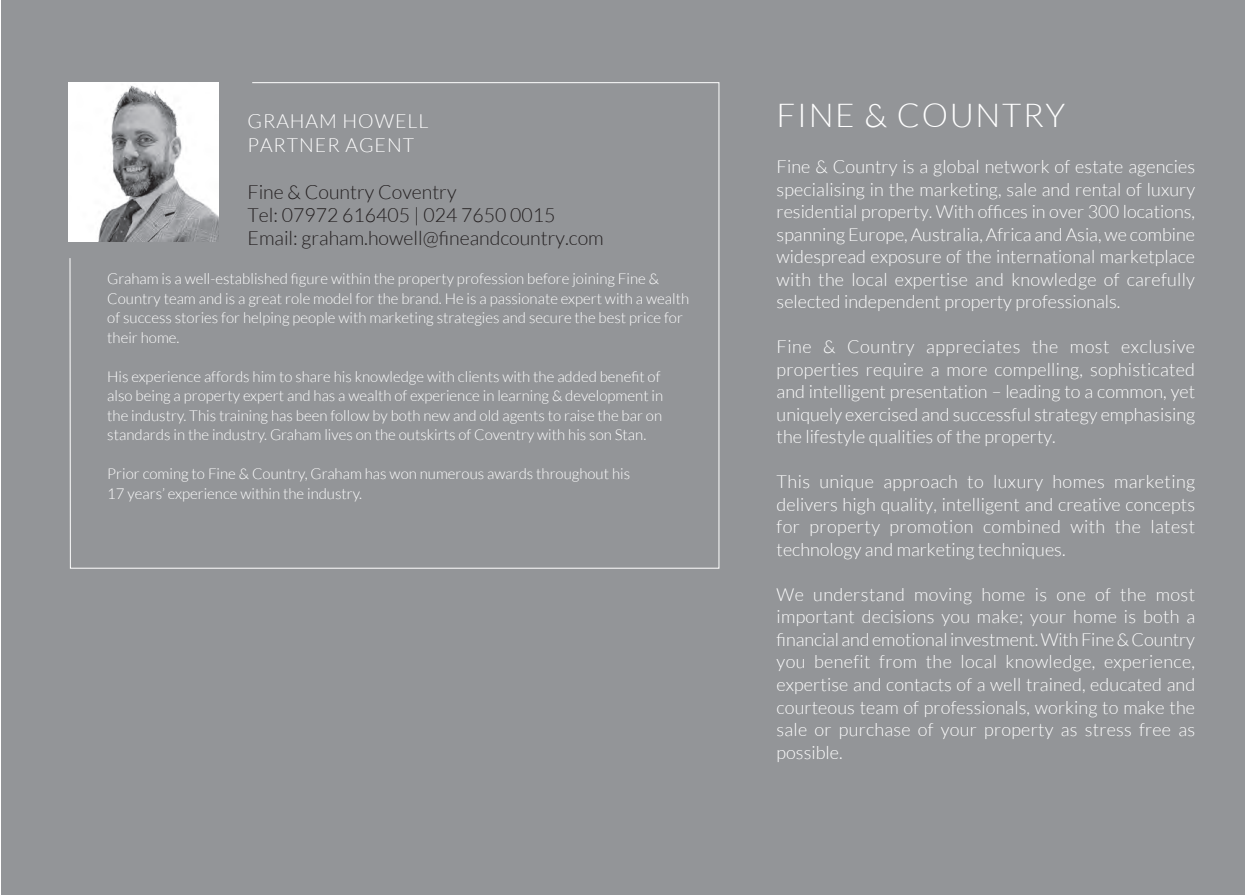
<style>
.page{position:relative;width:1245px;height:895px;background:#fff}
.page>*{position:absolute;margin:0;border:0;box-sizing:border-box;transform-origin:0 0}
.t1{font:300 33px "Lato";letter-spacing:.05em;color:#fff}
.t2{font:300 19.5px "Lato";color:#231f20}
.t3{font:300 19.5px "Lato";letter-spacing:.05em;color:#fff}
.t4{font:300 18px/22.5px "Lato";color:#fff;text-align:justify}
.t5{font:300 15px/19.5px "Lato";color:#fff}
</style>
<div class="page">
<div style="left:1px;top:0;width:1244px;height:895px;background:#939598"></div>
<svg style="left:69px;top:82px;width:651px;height:487px"></svg>
<img style="left:69px;top:82px;width:149px;height:159px">
<p class="t3" style="left:248px;top:111px;width:182px">GRAHAM HOWELL</p>
<p class="t3" style="left:248px;top:134px;width:168px">PARTNER AGENT</p>
<p class="t2" style="left:248px;top:181px;width:211px">Fine &amp; Country Coventry</p>
<p class="t2" style="left:248px;top:205px;width:309px">Tel: 07972 616405 | 024 7650 0015</p>
<p class="t2" style="left:248px;top:228px;width:358px">Email: graham.howell@fineandcountry.com</p>
<p class="t5" style="left:107px;top:269px;width:583px">Graham is a well-established figure within the property profession before joining Fine &amp; Country team and is a great role model for the brand. He is a passionate expert with a wealth of success stories for helping people with marketing strategies and secure the best price for their home.</p>
<p class="t5" style="left:107px;top:367px;width:557px">His experience affords him to share his knowledge with clients with the added benefit of also being a property expert and has a wealth of experience in learning &amp; development in the industry. This training has been follow by both new and old agents to raise the bar on standards in the industry. Graham lives on the outskirts of Coventry with his son Stan.</p>
<p class="t5" style="left:107px;top:464px;width:524px">Prior coming to Fine &amp; Country, Graham has won numerous awards throughout his<br>17 years’ experience within the industry.</p>
<p class="t1" style="left:777px;top:97px;width:290px">FINE &amp; COUNTRY</p>
<p class="t4" style="left:777px;top:156px;width:420px">Fine &amp; Country is a global network of estate agencies specialising in the marketing, sale and rental of luxury residential property. With offices in over 300 locations, spanning Europe, Australia, Africa and Asia, we combine widespread exposure of the international marketplace with the local expertise and knowledge of carefully selected independent property professionals.</p>
<p class="t4" style="left:777px;top:336px;width:420px">Fine &amp; Country appreciates the most exclusive properties require a more compelling, sophisticated and intelligent presentation – leading to a common, yet uniquely exercised and successful strategy emphasising the lifestyle qualities of the property.</p>
<p class="t4" style="left:777px;top:471px;width:420px">This unique approach to luxury homes marketing delivers high quality, intelligent and creative concepts for property promotion combined with the latest technology and marketing techniques.</p>
<p class="t4" style="left:777px;top:583px;width:420px">We understand moving home is one of the most important decisions you make; your home is both a financial and emotional investment. With Fine &amp; Country you benefit from the local knowledge, experience, expertise and contacts of a well trained, educated and courteous team of professionals, working to make the sale or purchase of your property as stress free as possible.</p>
</div>
